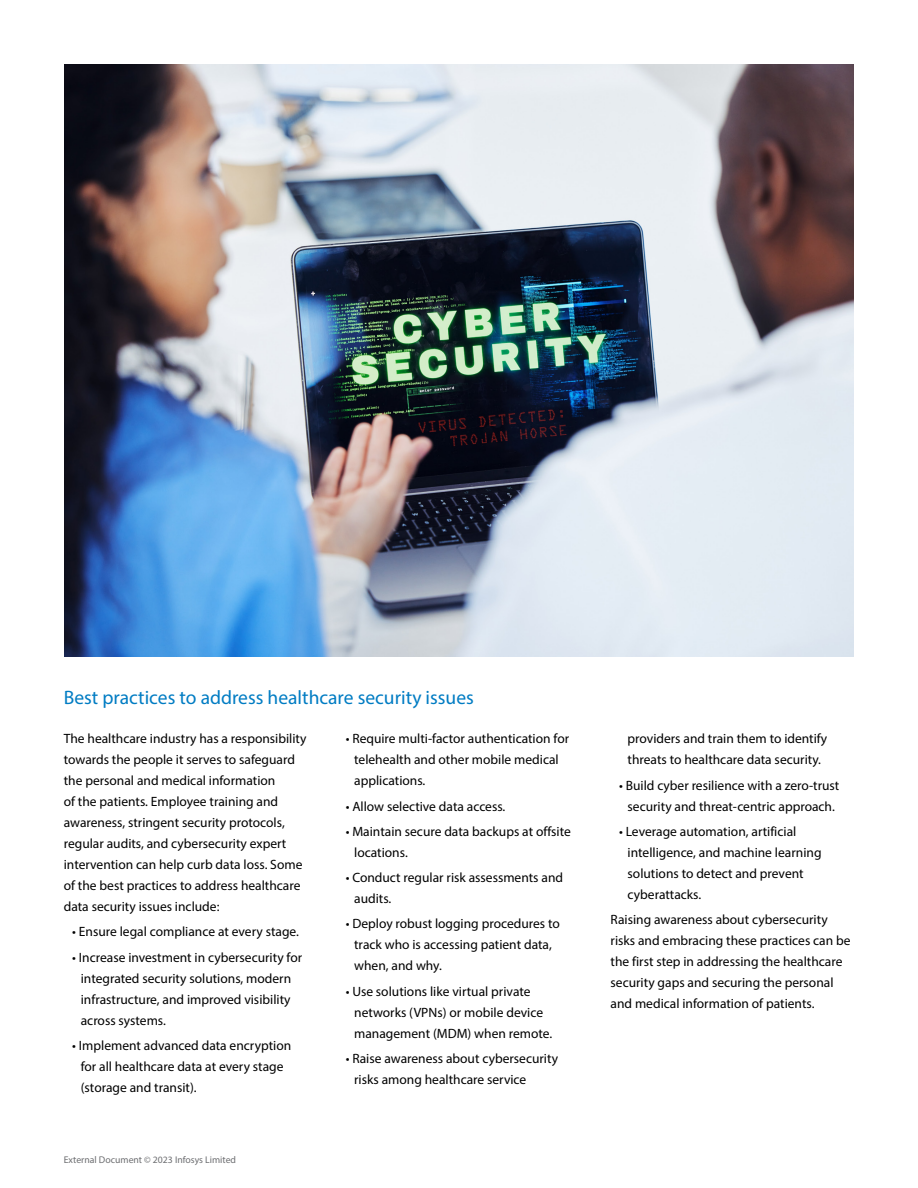
<style>
.page{position:relative;width:918px;height:1188px;background:#fff}
.page>*{position:absolute;margin:0;border:0;box-sizing:border-box;transform-origin:0 0}
.t1{font:19.5px "Myriad Pro";color:#007cc3}
.t2{font:13.5px/21px "Myriad Pro";color:#000}
.t3{font:9.75px "Myriad Pro";color:#6d6e71}
</style>
<div class="page">
<img style="left:64px;top:64px;width:790px;height:593px">
<h1 class="t1" style="left:64px;top:686px;width:412px">Best practices to address healthcare security issues</h1>
<p class="t2" style="left:64px;top:728px;width:244px">The healthcare industry has a responsibility towards the people it serves to safeguard the personal and medical information<br>of the patients. Employee training and awareness, stringent security protocols, regular audits, and cybersecurity expert intervention can help curb data loss. Some of the best practices to address healthcare data security issues include:</p>
<p class="t2" style="left:72px;top:921px;width:228px">• Ensure legal compliance at every stage.</p>
<p class="t2" style="left:81px;top:946px;width:223px;text-indent:-9px">• Increase investment in cybersecurity for integrated security solutions, modern infrastructure, and improved visibility across systems.</p>
<p class="t2" style="left:81px;top:1035px;width:212px;text-indent:-9px">• Implement advanced data encryption for all healthcare data at every stage (storage and transit).</p>
<p class="t3" style="left:64px;top:1154px;width:174px">External Document © 2023 Infosys Limited</p>
<p class="t2" style="left:354px;top:728px;width:216px;text-indent:-9px">• Require multi-factor authentication for telehealth and other mobile medical applications.</p>
<p class="t2" style="left:346px;top:795px;width:161px">• Allow selective data access.</p>
<p class="t2" style="left:354px;top:821px;width:218px;text-indent:-9px">• Maintain secure data backups at offsite locations.</p>
<p class="t2" style="left:354px;top:867px;width:210px;text-indent:-9px">• Conduct regular risk assessments and audits.</p>
<p class="t2" style="left:354px;top:913px;width:207px;text-indent:-9px">• Deploy robust logging procedures to track who is accessing patient data, when, and why.</p>
<p class="t2" style="left:354px;top:980px;width:200px;text-indent:-9px">• Use solutions like virtual private networks (VPNs) or mobile device management (MDM) when remote.</p>
<p class="t2" style="left:354px;top:1048px;width:205px;text-indent:-9px">• Raise awareness about cybersecurity risks among healthcare service</p>
<p class="t2" style="left:628px;top:728px;width:201px">providers and train them to identify threats to healthcare data security.</p>
<p class="t2" style="left:619px;top:774px;width:222px;text-align:center">• Build cyber resilience with a zero-trust security and threat-centric approach.</p>
<p class="t2" style="left:628px;top:821px;width:195px;text-indent:-9px">• Leverage automation, artificial intelligence, and machine learning solutions to detect and prevent cyberattacks.</p>
<p class="t2" style="left:611px;top:909px;width:242px">Raising awareness about cybersecurity risks and embracing these practices can be the first step in addressing the healthcare security gaps and securing the personal and medical information of patients.</p>
</div>
